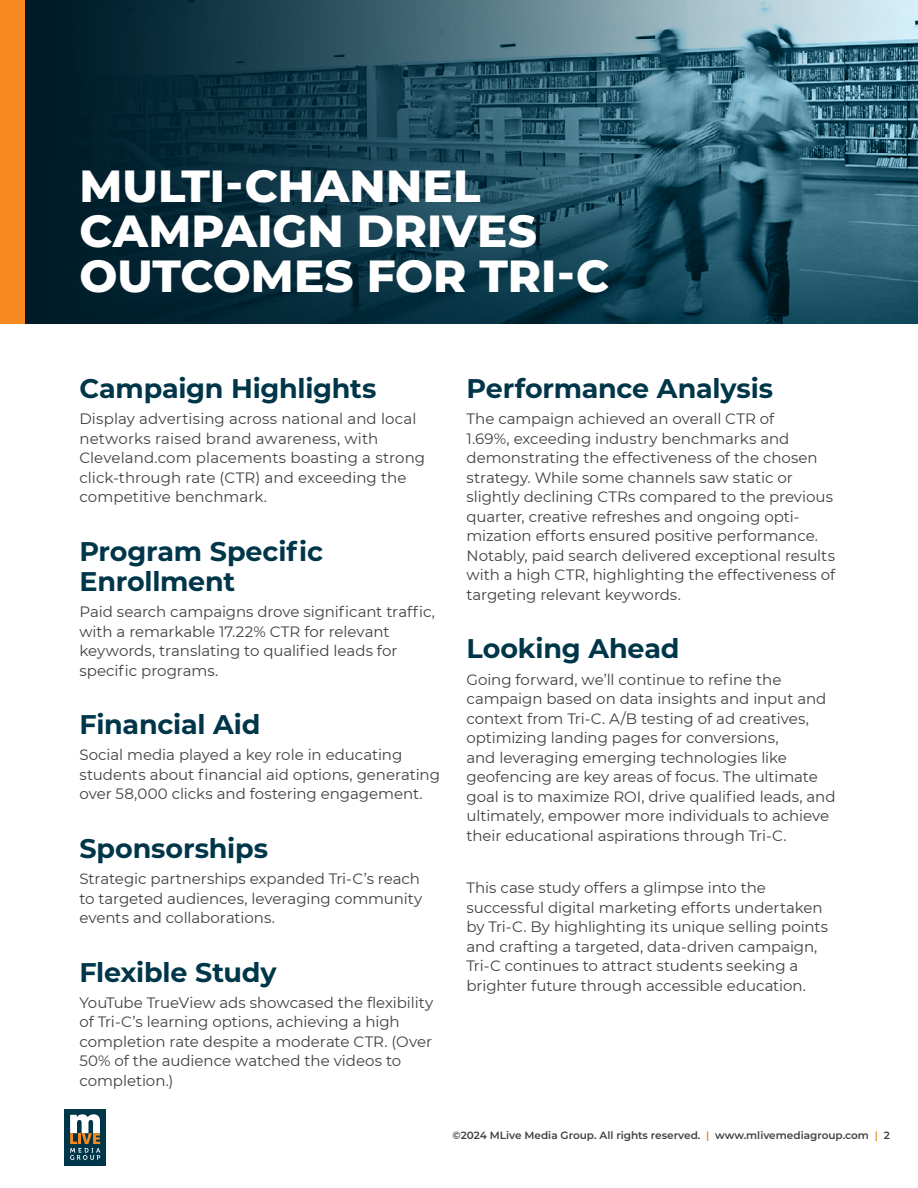
<style>
.page{position:relative;width:918px;height:1188px;background:#fff}
.page>*{position:absolute;margin:0;border:0;box-sizing:border-box;transform-origin:0 0}
.t1{font:800 45px/45px "Montserrat";color:#fff}
.t2{font:700 27px/30px "Montserrat";letter-spacing:-.01em;color:#003649}
.t3{font:15px/19.5px "Montserrat";letter-spacing:-.005em;color:#414042}
.t4{font:600 10.5px "Montserrat";color:#414042}
.s1{color:#f6891f}
</style>
<div class="page">
<img style="left:687px;top:0;width:231px;height:324px">
<svg style="left:24px;top:0;width:663px;height:324px;background:#183f4f"></svg>
<div style="left:0;top:0;width:24px;height:324px;background:#f6891f"></div>
<div style="left:64px;top:1109px;width:42px;height:56px;background:#003649"></div>
<svg style="left:70px;top:1114px;width:30px;height:46px"></svg>
<h1 class="t1" style="left:80px;top:161px;width:531px">MULTI-CHANNEL<br>CAMPAIGN DRIVES<br>OUTCOMES FOR TRI-C</h1>
<h2 class="t2" style="left:79px;top:372px;width:299px">Campaign Highlights</h2>
<p class="t3" style="left:79px;top:409px;width:347px">Display advertising across national and local networks raised brand awareness, with Cleveland.com placements boasting a strong click-through rate (CTR) and exceeding the competitive benchmark.</p>
<h2 class="t2" style="left:79px;top:535px;width:245px">Program Specific<br>Enrollment</h2>
<p class="t3" style="left:79px;top:602px;width:357px">Paid search campaigns drove significant traffic, with a remarkable 17.22% CTR for relevant keywords, translating to qualified leads for specific programs.</p>
<h2 class="t2" style="left:79px;top:708px;width:183px">Financial Aid</h2>
<p class="t3" style="left:79px;top:745px;width:362px">Social media played a key role in educating students about financial aid options, generating over 58,000 clicks and fostering engagement.</p>
<h2 class="t2" style="left:79px;top:832px;width:190px">Sponsorships</h2>
<p class="t3" style="left:79px;top:869px;width:344px">Strategic partnerships expanded Tri-C’s reach to targeted audiences, leveraging community events and collaborations.</p>
<h2 class="t2" style="left:79px;top:956px;width:199px">Flexible Study</h2>
<p class="t3" style="left:79px;top:992px;width:355px">YouTube TrueView ads showcased the flexibility of Tri-C’s learning options, achieving a high completion rate despite a moderate CTR. (Over 50% of the audience watched the videos to completion.)</p>
<h2 class="t2" style="left:466px;top:372px;width:308px">Performance Analysis</h2>
<p class="t3" style="left:466px;top:409px;width:370px">The campaign achieved an overall CTR of<br>1.69%, exceeding industry benchmarks and demonstrating the effectiveness of the chosen strategy. While some channels saw static or slightly declining CTRs compared to the previous quarter, creative refreshes and ongoing opti&shy;mization efforts ensured positive performance.<br>Notably, paid search delivered exceptional results with a high CTR, highlighting the effectiveness of targeting relevant keywords.</p>
<h2 class="t2" style="left:466px;top:632px;width:214px">Looking Ahead</h2>
<p class="t3" style="left:466px;top:669px;width:371px">Going forward, we’ll continue to refine the campaign based on data insights and input and context from Tri-C. A/B testing of ad creatives, optimizing landing pages for conversions,<br>and leveraging emerging technologies like geofencing are key areas of focus. The ultimate goal is to maximize ROI, drive qualified leads, and ultimately, empower more individuals to achieve their educational aspirations through Tri-C.</p>
<p class="t3" style="left:466px;top:878px;width:363px">This case study offers a glimpse into the successful digital marketing efforts undertaken by Tri-C. By highlighting its unique selling points and crafting a targeted, data-driven campaign, Tri-C continues to attract students seeking a brighter future through accessible education.</p>
<p class="t4" style="left:453px;top:1128px;width:439px">©2024 MLive Media Group. All rights reserved. <span class="s1">|</span> www.mlivemediagroup.com <span class="s1">|</span> 2</p>
</div>
